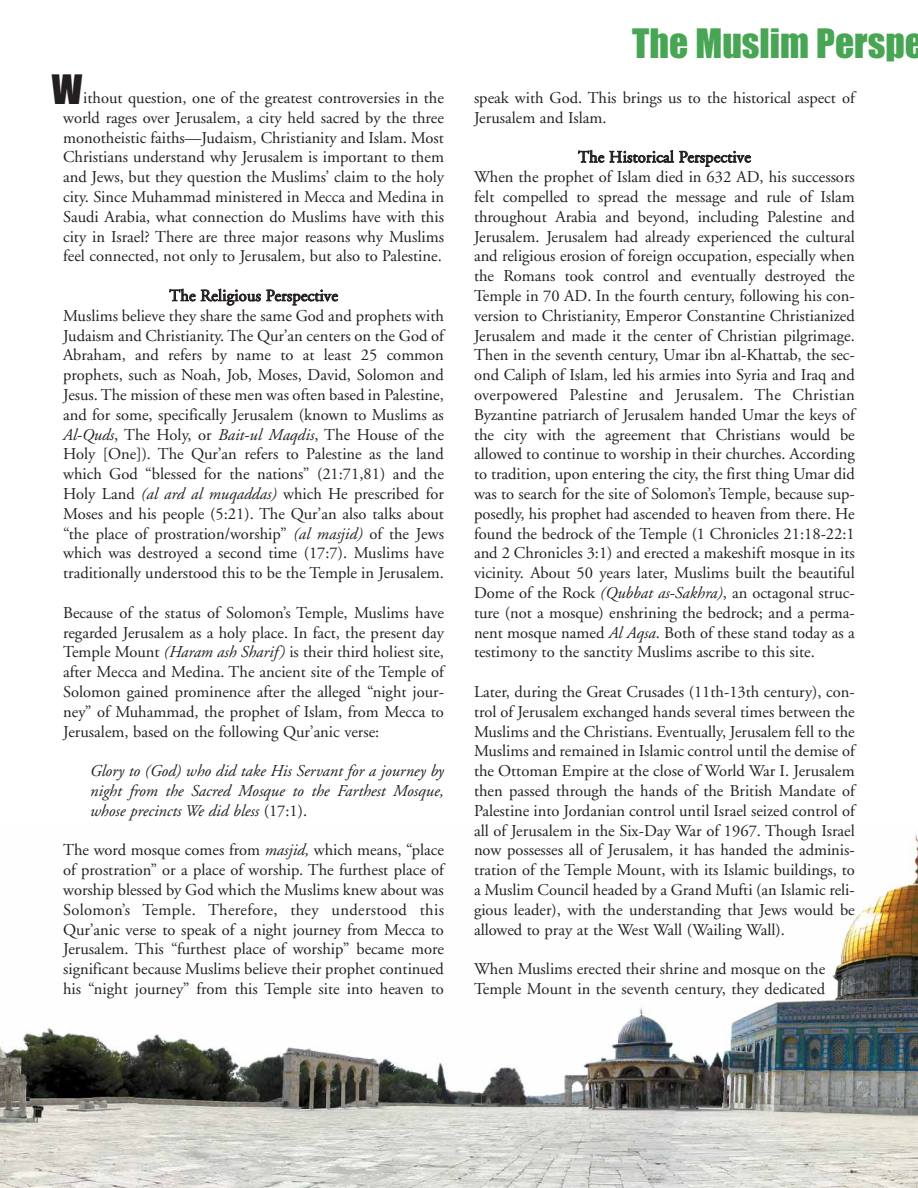
<style>
.page{position:relative;width:918px;height:1188px;background:#fff}
.page>*{position:absolute;margin:0;border:0;box-sizing:border-box;transform-origin:0 0}
.t1{font:37.5px "Impact";color:#47a554}
.t2{font:37.5px "Impact";color:#231f20}
.t3{font:16.5px/19.8px "Adobe Garamond";color:#231f20;text-align:justify}
.t4{font:italic 16.5px/19.8px "Adobe Garamond";color:#231f20;text-align:justify}
.s1{font-style:italic}
.s2{font-style:normal}
</style>
<div class="page">
<img style="left:0;top:834px;width:917px;height:354px">
<h1 class="t2" style="left:52px;top:77px;width:32px">W</h1>
<p class="t3" style="left:63px;top:89px;width:382px;text-indent:20px">ithout question, one of the greatest controversies in the world rages over Jerusalem, a city held sacred by the three monotheistic faiths—Judaism, Christianity and Islam. Most Christians understand why Jerusalem is important to them and Jews, but they question the Muslims’ claim to the holy city. Since Muhammad ministered in Mecca and Medina in Saudi Arabia, what connection do Muslims have with this city in Israel? There are three major reasons why Muslims feel connected, not only to Jerusalem, but also to Palestine.</p>
<p class="t3" style="left:63px;top:287px;width:382px;text-align:center">The Religious Perspective<br>Muslims believe they share the same God and prophets with Judaism and Christianity. The Qur’an centers on the God of Abraham, and refers by name to at least 25 common prophets, such as Noah, Job, Moses, David, Solomon and Jesus. The mission of these men was often based in Palestine, and for some, specifically Jerusalem (known to Muslims as <span class="s1">Al-Quds</span>, The Holy, or <span class="s1">Bait-ul Maqdis</span>, The House of the Holy [One]). The Qur’an refers to Palestine as the land which God “blessed for the nations” (21:71,81) and the Holy Land <span class="s1">(al ard al muqaddas)</span> which He prescribed for Moses and his people (5:21). The Qur’an also talks about “the place of prostration/worship” <span class="s1">(al masjid)</span> of the Jews which was destroyed a second time (17:7). Muslims have traditionally understood this to be the Temple in Jerusalem.</p>
<p class="t3" style="left:63px;top:604px;width:382px">Because of the status of Solomon’s Temple, Muslims have regarded Jerusalem as a holy place. In fact, the present day Temple Mount <span class="s1">(Haram ash Sharif)</span> is their third holiest site, after Mecca and Medina. The ancient site of the Temple of Solomon gained prominence after the alleged “night jour&shy;ney” of Muhammad, the prophet of Islam, from Mecca to Jerusalem, based on the following Qur’anic verse:</p>
<p class="t4" style="left:90px;top:763px;width:355px">Glory to (God) who did take His Servant for a journey by night from the Sacred Mosque to the Farthest Mosque, whose precincts We did bless <span class="s2">(17:1).</span></p>
<p class="t3" style="left:63px;top:842px;width:382px">The word mosque comes from <span class="s1">masjid,</span> which means, “place of prostration” or a place of worship. The furthest place of worship blessed by God which the Muslims knew about was Solomon’s Temple. Therefore, they understood this Qur’anic verse to speak of a night journey from Mecca to Jerusalem. This “furthest place of worship” became more significant because Muslims believe their prophet continued his “night journey” from this Temple site into heaven to</p>
<h1 class="t1" style="left:632px;top:31px;width:293px">The Muslim Perspe</h1>
<p class="t3" style="left:474px;top:89px;width:382px">speak with God. This brings us to the historical aspect of<br>Jerusalem and Islam.</p>
<p class="t3" style="left:474px;top:149px;width:382px;text-align:left;text-indent:104px">The Historical Perspective<br>When the prophet of Islam died in 632 AD, his successors felt compelled to spread the message and rule of Islam throughout Arabia and beyond, including Palestine and Jerusalem. Jerusalem had already experienced the cultural and religious erosion of foreign occupation, especially when the Romans took control and eventually destroyed the Temple in 70 AD. In the fourth century, following his con&shy;version to Christianity, Emperor Constantine Christianized Jerusalem and made it the center of Christian pilgrimage.<br>Then in the seventh century, Umar ibn al-Khattab, the sec&shy;ond Caliph of Islam, led his armies into Syria and Iraq and overpowered Palestine and Jerusalem. The Christian Byzantine patriarch of Jerusalem handed Umar the keys of the city with the agreement that Christians would be allowed to continue to worship in their churches. According to tradition, upon entering the city, the first thing Umar did was to search for the site of Solomon’s Temple, because sup&shy;posedly, his prophet had ascended to heaven from there. He found the bedrock of the Temple (1 Chronicles 21:18-22:1 and 2 Chronicles 3:1) and erected a makeshift mosque in its vicinity. About 50 years later, Muslims built the beautiful Dome of the Rock <span class="s1">(Qubbat as-Sakhra)</span>, an octagonal struc&shy;ture (not a mosque) enshrining the bedrock; and a perma&shy;nent mosque named <span class="s1">Al Aqsa</span>. Both of these stand today as a testimony to the sanctity Muslims ascribe to this site.</p>
<p class="t3" style="left:474px;top:683px;width:382px">Later, during the Great Crusades (11th-13th century), con&shy;trol of Jerusalem exchanged hands several times between the Muslims and the Christians. Eventually, Jerusalem fell to the Muslims and remained in Islamic control until the demise of the Ottoman Empire at the close of World War I. Jerusalem then passed through the hands of the British Mandate of Palestine into Jordanian control until Israel seized control of all of Jerusalem in the Six-Day War of 1967. Though Israel now possesses all of Jerusalem, it has handed the adminis&shy;tration of the Temple Mount, with its Islamic buildings, to a Muslim Council headed by a Grand Mufti (an Islamic reli&shy;gious leader), with the understanding that Jews would be allowed to pray at the West Wall (Wailing Wall).</p>
<p class="t3" style="left:474px;top:961px;width:353px">When Muslims erected their shrine and mosque on the<br>Temple Mount in the seventh century, they dedicated</p>
</div>
